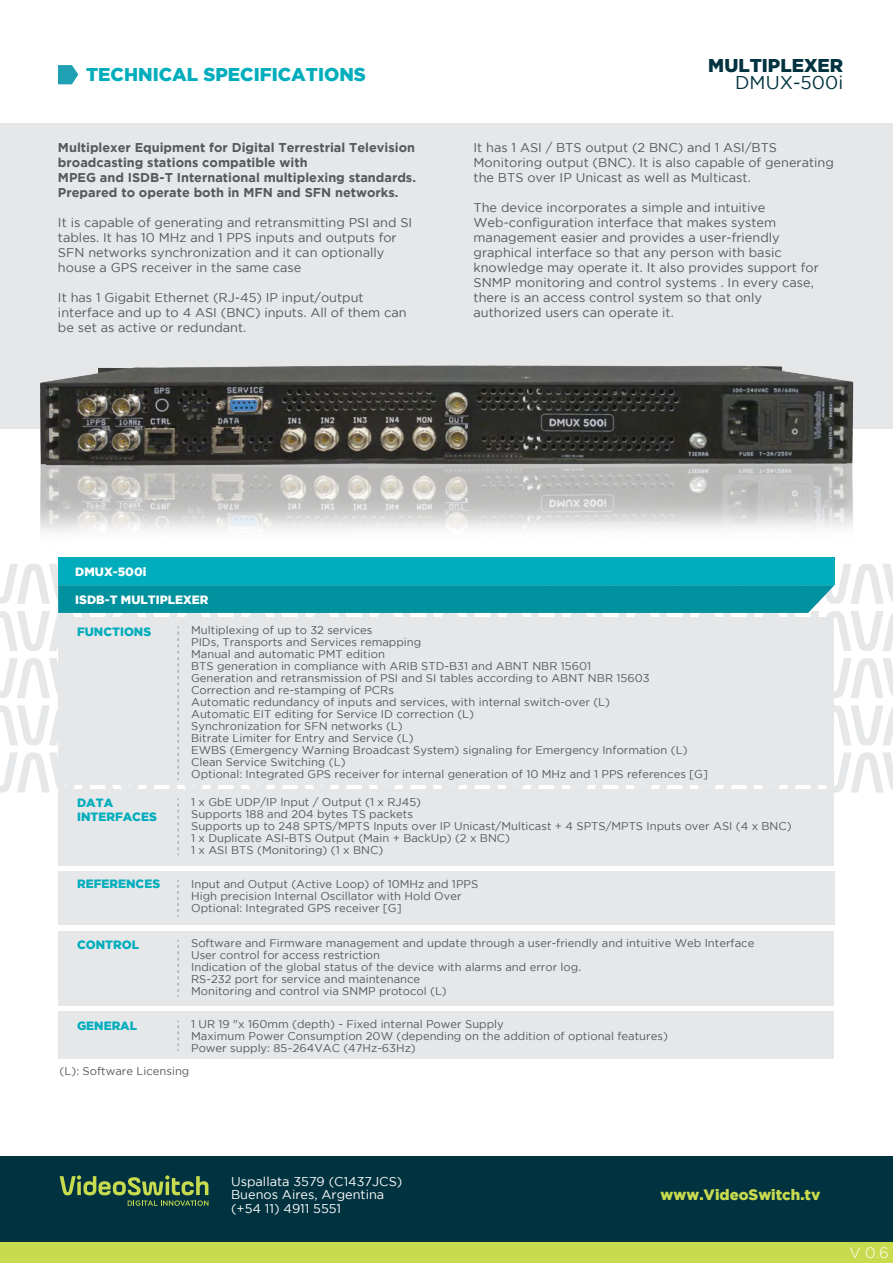
<style>
.page{position:relative;width:893px;height:1263px;background:#fff}
.page>*{position:absolute;margin:0;border:0;box-sizing:border-box;transform-origin:0 0}
.t1{font:900 18.45px "Gotham";color:#00adbc}
.t2{font:900 18.45px "Gotham";color:#00323f}
.t3{font:18.45px "Gotham";color:#00323f}
.t4{font:900 15px "Gotham";color:#c8db4f}
.t5{font:300 15px "Gotham";color:#fff}
.t6{font:12.75px/15px "Gotham";color:#57585a}
.t7{font:700 12.75px/15px "Gotham";color:#57585a}
.t8{font:12.75px/13.5px "Gotham";color:#fff}
.t9{font:900 12px/13.5px "Gotham";color:#00adbc}
.t10{font:900 12px "Gotham";color:#fff}
.t11{font:11.25px/12px "Gotham";color:#57585a}
</style>
<div class="page">
<svg style="left:58px;top:65px;width:20px;height:19px"></svg>
<div style="left:0;top:123px;width:893px;height:306px;background:#e6e7e9"></div>
<div style="left:0;top:1242px;width:893px;height:21px;background:#c8db4f"></div>
<div style="left:0;top:1156px;width:893px;height:86px;background:#00323f"></div>
<svg style="left:60px;top:1175px;width:148px;height:31px"></svg>
<svg style="left:1px;top:564px;width:891px;height:228px;background:#e8e9eb"></svg>
<div style="left:58px;top:789px;width:776px;height:76px;background:#e6e7e9"></div>
<div style="left:58px;top:1011px;width:776px;height:47px;background:#e6e7e9"></div>
<svg style="left:178px;top:1021px;width:1px;height:29px"></svg>
<div style="left:58px;top:871px;width:776px;height:54px;background:#e6e7e9"></div>
<div style="left:58px;top:931px;width:776px;height:74px;background:#e6e7e9"></div>
<svg style="left:178px;top:940px;width:1px;height:57px"></svg>
<svg style="left:178px;top:799px;width:1px;height:56px"></svg>
<svg style="left:177px;top:880px;width:1px;height:36px"></svg>
<img style="left:21px;top:365px;width:845px;height:275px">
<h1 class="t1" style="left:86px;top:64px;width:281px">TECHNICAL SPECIFICATIONS</h1>
<p class="t7" style="left:58px;top:140px;width:360px">Multiplexer Equipment for Digital Terrestrial Television broadcasting stations compatible with<br>MPEG and ISDB-T International multiplexing standards.<br>Prepared to operate both in MFN and SFN networks.</p>
<p class="t6" style="left:58px;top:215px;width:356px">It is capable of generating and retransmitting PSI and SI tables. It has 10 MHz and 1 PPS inputs and outputs for SFN networks synchronization and it can optionally house a GPS receiver in the same case</p>
<p class="t6" style="left:58px;top:290px;width:350px">It has 1 Gigabit Ethernet (RJ-45) IP input/output interface and up to 4 ASI (BNC) inputs. All of them can be set as active or redundant.</p>
<h1 class="t2" style="left:708px;top:55px;width:136px">MULTIPLEXER</h1>
<h1 class="t3" style="left:735px;top:72px;width:110px">DMUX-500i</h1>
<p class="t6" style="left:473px;top:140px;width:362px">It has 1 ASI / BTS output (2 BNC) and 1 ASI/BTS<br>Monitoring output (BNC). It is also capable of generating the BTS over IP Unicast as well as Multicast.</p>
<p class="t6" style="left:473px;top:200px;width:347px">The device incorporates a simple and intuitive Web-configuration interface that makes system management easier and provides a user-friendly graphical interface so that any person with basic knowledge may operate it. It also provides support for SNMP monitoring and control systems . In every case, there is an access control system so that only authorized users can operate it.</p>
<p class="t10" style="left:75px;top:564px;width:73px">DMUX-500i</p>
<p class="t10" style="left:75px;top:593px;width:135px">ISDB-T MULTIPLEXER</p>
<p class="t9" style="left:77px;top:624px;width:76px">FUNCTIONS</p>
<p class="t11" style="left:191px;top:623px;width:518px">Multiplexing of up to 32 services<br>PIDs, Transports and Services remapping<br>Manual and automatic PMT edition<br>BTS generation in compliance with ARIB STD-B31 and ABNT NBR 15601<br>Generation and retransmission of PSI and SI tables according to ABNT NBR 15603<br>Correction and re-stamping of PCRs<br>Automatic redundancy of inputs and services, with internal switch-over (L)<br>Automatic EIT editing for Service ID correction (L)<br>Synchronization for SFN networks (L)<br>Bitrate Limiter for Entry and Service (L)<br>EWBS (Emergency Warning Broadcast System) signaling for Emergency Information (L)<br>Clean Service Switching (L)<br>Optional: Integrated GPS receiver for internal generation of 10 MHz and 1 PPS references [G]</p>
<p class="t9" style="left:77px;top:796px;width:81px">DATA<br>INTERFACES</p>
<p class="t11" style="left:191px;top:796px;width:602px">1 x GbE UDP/IP Input / Output (1 x RJ45)<br>Supports 188 and 204 bytes TS packets<br>Supports up to 248 SPTS/MPTS Inputs over IP Unicast/Multicast + 4 SPTS/MPTS Inputs over ASI (4 x BNC)<br>1 x Duplicate ASI-BTS Output (Main + BackUp) (2 x BNC)<br>1 x ASI BTS (Monitoring) (1 x BNC)</p>
<p class="t9" style="left:77px;top:877px;width:85px">REFERENCES</p>
<p class="t11" style="left:191px;top:877px;width:289px">Input and Output (Active Loop) of 10MHz and 1PPS<br>High precision Internal Oscillator with Hold Over<br>Optional: Integrated GPS receiver [G]</p>
<p class="t9" style="left:77px;top:938px;width:64px">CONTROL</p>
<p class="t11" style="left:191px;top:937px;width:565px">Software and Firmware management and update through a user-friendly and intuitive Web Interface User control for access restriction<br>Indication of the global status of the device with alarms and error log.<br>RS-232 port for service and maintenance<br>Monitoring and control via SNMP protocol (L)</p>
<p class="t9" style="left:77px;top:1018px;width:62px">GENERAL</p>
<p class="t11" style="left:191px;top:1018px;width:478px">1 UR 19 "x 160mm (depth) - Fixed internal Power Supply<br>Maximum Power Consumption 20W (depending on the addition of optional features)<br>Power supply: 85~264VAC (47Hz-63Hz)</p>
<p class="t11" style="left:60px;top:1065px;width:131px">(L): Software Licensing</p>
<p class="t8" style="left:231px;top:1174px;width:173px">Uspallata 3579 (C1437JCS)<br>Buenos Aires, Argentina (+54 11) 4911 5551</p>
<h2 class="t4" style="left:661px;top:1186px;width:161px">www.VideoSwitch.tv</h2>
<h2 class="t5" style="left:849px;top:1244px;width:41px">V 0.6</h2>
</div>
